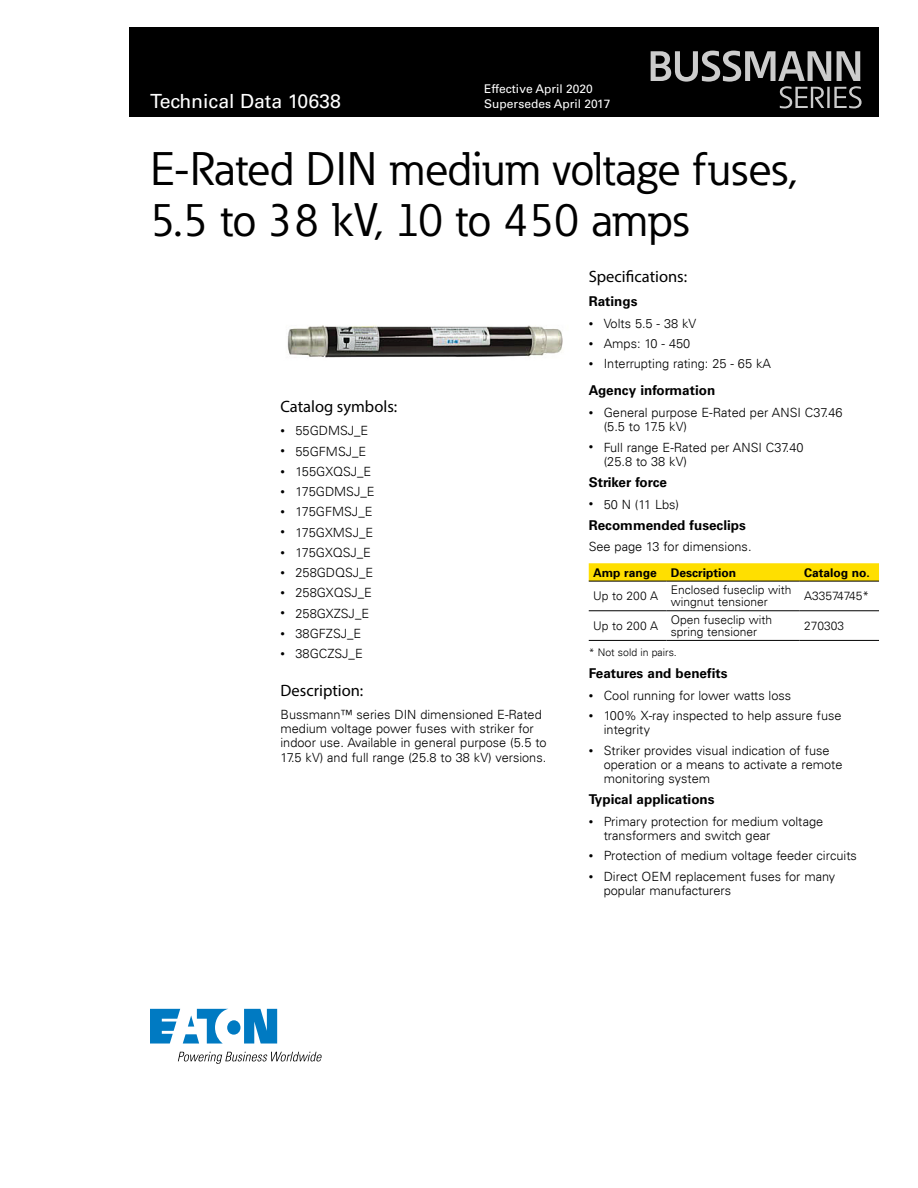
<style>
.page{position:relative;width:918px;height:1188px;background:#fff}
.page>*{position:absolute;margin:0;border:0;box-sizing:border-box;transform-origin:0 0}
.t1{font:46.5px/51px "Eaton";color:#000}
.t2{font:19.5px "Univers LT Std";color:#fff}
.t3{font:16.5px "Myriad Pro";color:#000}
.t4{font:700 13.5px "Univers LT Std";color:#000}
.t5{font:300 12.75px/14.2px "Univers LT";color:#000}
.t6{font:300 12px/12px "Univers LT";color:#000}
.t7{font:12px/15px "Univers LT Std";color:#fff}
.t8{font:700 12px "Univers 65";color:#000}
.t9{font:300 10.5px "Univers LT";color:#000}
.s1{font-family:"Univers LT Std";font-size:9px}
</style>
<div class="page">
<div style="left:129px;top:27px;width:750px;height:90px;background:#000"></div>
<svg style="left:651px;top:51px;width:211px;height:57px"></svg>
<img style="left:287px;top:325px;width:276px;height:33px">
<svg style="left:589px;top:563px;width:290px;height:18px;background:#f9da03"></svg>
<hr style="left:589px;top:581px;width:77px;height:1px;background:#000">
<hr style="left:666px;top:581px;width:134px;height:1px;background:#000">
<hr style="left:800px;top:581px;width:79px;height:1px;background:#000">
<hr style="left:589px;top:611px;width:77px;height:1px;background:#000">
<hr style="left:666px;top:611px;width:134px;height:1px;background:#000">
<hr style="left:800px;top:611px;width:79px;height:1px;background:#000">
<hr style="left:589px;top:640px;width:77px;height:1px;background:#000">
<hr style="left:666px;top:640px;width:134px;height:1px;background:#000">
<hr style="left:800px;top:640px;width:79px;height:1px;background:#000">
<svg style="left:150px;top:1009px;width:127px;height:35px"></svg>
<svg style="left:178px;top:1052px;width:144px;height:12px"></svg>
<h2 class="t2" style="left:150px;top:89px;width:192px">Technical Data 10638</h2>
<p class="t7" style="left:484px;top:81px;width:128px">Effective April 2020<br>Supersedes April 2017</p>
<h1 class="t1" style="left:150px;top:144px;width:649px">E-Rated DIN medium voltage fuses,<br>5.5 to 38 kV, 10 to 450 amps</h1>
<p class="t3" style="left:280px;top:396px;width:118px">Catalog symbols:</p>
<p class="t5" style="left:280px;top:424px;width:89px"><span class="s1">•</span> 55GDMSJ_E</p>
<p class="t5" style="left:280px;top:444px;width:87px"><span class="s1">•</span> 55GFMSJ_E</p>
<p class="t5" style="left:280px;top:464px;width:92px"><span class="s1">•</span> 155GXQSJ_E</p>
<p class="t5" style="left:280px;top:484px;width:96px"><span class="s1">•</span> 175GDMSJ_E</p>
<p class="t5" style="left:280px;top:505px;width:94px"><span class="s1">•</span> 175GFMSJ_E</p>
<p class="t5" style="left:280px;top:525px;width:94px"><span class="s1">•</span> 175GXMSJ_E</p>
<p class="t5" style="left:280px;top:545px;width:92px"><span class="s1">•</span> 175GXQSJ_E</p>
<p class="t5" style="left:280px;top:565px;width:94px"><span class="s1">•</span> 258GDQSJ_E</p>
<p class="t5" style="left:280px;top:586px;width:93px"><span class="s1">•</span> 258GXQSJ_E</p>
<p class="t5" style="left:280px;top:606px;width:90px"><span class="s1">•</span> 258GXZSJ_E</p>
<p class="t5" style="left:280px;top:626px;width:82px"><span class="s1">•</span> 38GFZSJ_E</p>
<p class="t5" style="left:280px;top:646px;width:84px"><span class="s1">•</span> 38GCZSJ_E</p>
<p class="t3" style="left:280px;top:680px;width:84px">Description:</p>
<p class="t5" style="left:280px;top:707px;width:268px">Bussmann™ series DIN dimensioned E-Rated medium voltage power fuses with striker for indoor use. Available in general purpose (5.5 to 17.5 kV) and full range (25.8 to 38 kV) versions.</p>
<p class="t3" style="left:589px;top:266px;width:100px">Specifications:</p>
<p class="t4" style="left:589px;top:293px;width:50px">Ratings</p>
<p class="t5" style="left:589px;top:316px;width:109px"><span class="s1">•</span> Volts 5.5 - 38 kV</p>
<p class="t5" style="left:589px;top:336px;width:103px"><span class="s1">•</span> Amps: 10 - 450</p>
<p class="t5" style="left:589px;top:357px;width:184px"><span class="s1">•</span> Interrupting rating: 25 - 65 kA</p>
<p class="t4" style="left:589px;top:383px;width:128px">Agency information</p>
<p class="t5" style="left:604px;top:405px;width:240px;text-indent:-15px"><span class="s1">•</span> General purpose E-Rated per ANSI C37.46 (5.5 to 17.5 kV)</p>
<p class="t5" style="left:604px;top:440px;width:201px;text-indent:-15px"><span class="s1">•</span> Full range E-Rated per ANSI C37.40 (25.8 to 38 kV)</p>
<p class="t4" style="left:589px;top:474px;width:80px">Striker force</p>
<p class="t5" style="left:589px;top:497px;width:92px"><span class="s1">•</span> 50 N (11 Lbs)</p>
<p class="t4" style="left:589px;top:517px;width:159px">Recommended fuseclips</p>
<p class="t5" style="left:589px;top:540px;width:164px">See page 13 for dimensions.</p>
<p class="t8" style="left:593px;top:565px;width:144px">Amp range Description</p>
<p class="t8" style="left:804px;top:565px;width:67px">Catalog no.</p>
<p class="t6" style="left:593px;top:590px;width:66px">Up to 200 A</p>
<p class="t6" style="left:671px;top:584px;width:122px">Enclosed fuseclip with wingnut tensioner</p>
<p class="t6" style="left:804px;top:590px;width:66px">A33574745*</p>
<p class="t6" style="left:593px;top:620px;width:66px">Up to 200 A</p>
<p class="t6" style="left:671px;top:614px;width:103px">Open fuseclip with spring tensioner</p>
<p class="t6" style="left:804px;top:620px;width:42px">270303</p>
<p class="t9" style="left:589px;top:646px;width:90px">* Not sold in pairs.</p>
<p class="t4" style="left:589px;top:665px;width:140px">Features and benefits</p>
<p class="t5" style="left:589px;top:688px;width:204px"><span class="s1">•</span> Cool running for lower watts loss</p>
<p class="t5" style="left:604px;top:709px;width:239px;text-indent:-15px"><span class="s1">•</span> 100% X-ray inspected to help assure fuse integrity</p>
<p class="t5" style="left:604px;top:743px;width:240px;text-indent:-15px"><span class="s1">•</span> Striker provides visual indication of fuse operation or a means to activate a remote monitoring system</p>
<p class="t4" style="left:589px;top:791px;width:127px">Typical applications</p>
<p class="t5" style="left:604px;top:814px;width:221px;text-indent:-15px"><span class="s1">•</span> Primary protection for medium voltage transformers and switch gear</p>
<p class="t5" style="left:589px;top:849px;width:270px"><span class="s1">•</span> Protection of medium voltage feeder circuits</p>
<p class="t5" style="left:604px;top:869px;width:233px;text-indent:-15px"><span class="s1">•</span> Direct OEM replacement fuses for many popular manufacturers</p>
</div>
